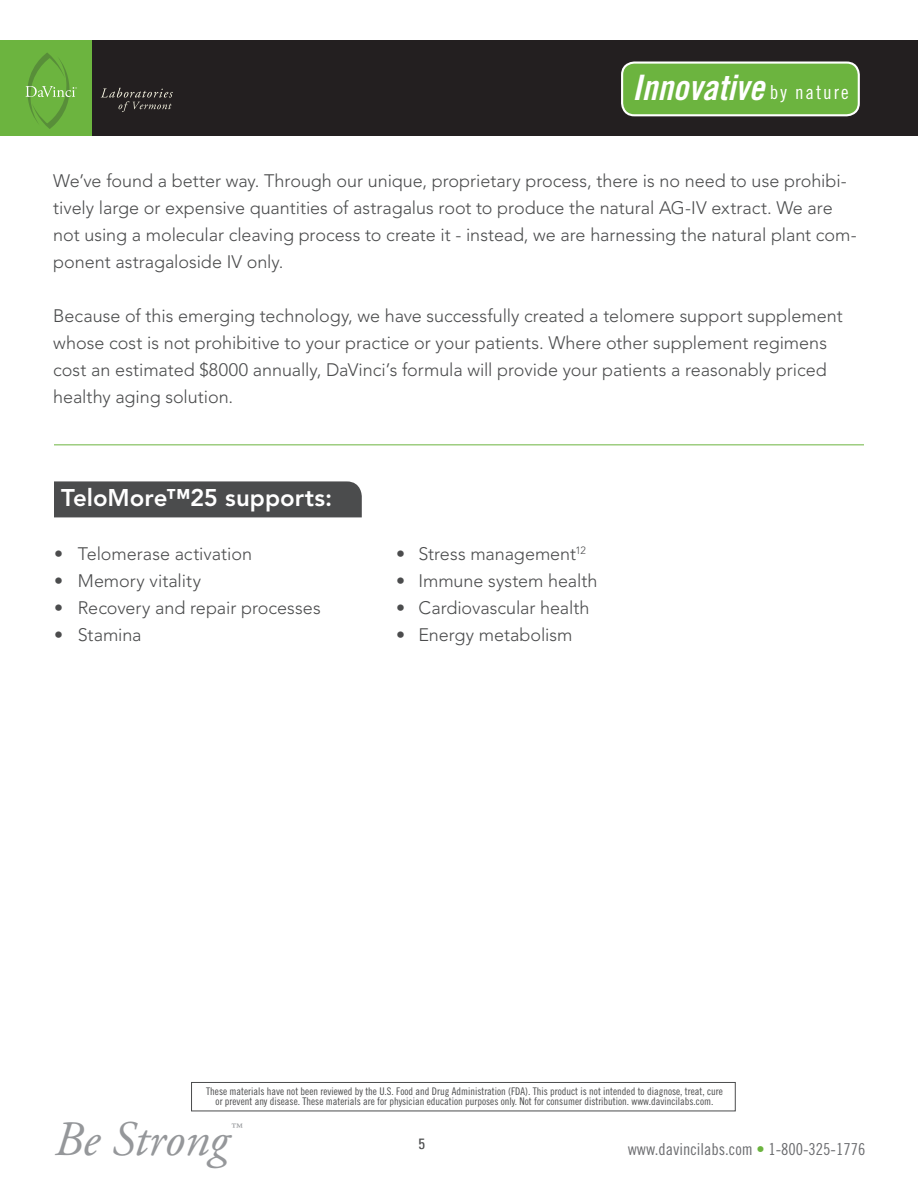
<style>
.page{position:relative;width:918px;height:1188px;background:#fff}
.page>*{position:absolute;margin:0;border:0;box-sizing:border-box;transform-origin:0 0}
.t1{font:italic 49.5px "Adobe Garamond Pro";letter-spacing:-.005em;color:#95979a}
.t2{font:35.1px "Trade Gothic Bold Cond Twenty Obl";color:#fff}
.t3{font:800 24px "Avenir";color:#fff}
.t4{font:italic 21.9px "Adobe Garamond Pro";color:#95979a}
.t5{font:300 18px/27px "Avenir";color:#4b4c4d}
.t6{font:16.5px "Trade Gothic Cond Eighteen";color:#6c6d70}
.t7{font:condensed 15px "Univers";color:#4b4c4d}
.t8{font:10.5px/10.5px "Trade Gothic Cond Eighteen";color:#4b4c4d;text-align:center}
.s1{font-family:"Trade Gothic Cond Eighteen";font-size:19.35px}
.s2{color:#6cb43f}
</style>
<div class="page">
<div style="left:54px;top:481px;width:308px;height:36px;background:#4b4c4d"></div>
<div style="left:0;top:40px;width:93px;height:96px;background:#6cb43f"></div>
<div style="left:93px;top:40px;width:825px;height:96px;background:#231f20"></div>
<svg style="left:25px;top:53px;width:52px;height:76px"></svg>
<svg style="left:101px;top:88px;width:72px;height:24px"></svg>
<div style="left:622px;top:63px;width:237px;height:52px;background:#6cb43f;border-radius:12px"></div>
<div style="left:621px;top:61px;width:239px;height:55px;border:2px solid #fff;border-radius:12px"></div>
<div style="left:191px;top:1082px;width:545px;height:29px;border:1px solid #4b4c4d"></div>
<hr style="left:54px;top:444px;width:810px;height:1px;background:#6cb43f">
<h2 class="t2" style="left:632px;top:66px;width:218px">Innovative <span class="s1">by nature</span></h2>
<p class="t5" style="left:53px;top:167px;width:805px">We’ve found a better way. Through our unique, proprietary process, there is no need to use prohibi&shy;tively large or expensive quantities of astragalus root to produce the natural AG-IV extract. We are not using a molecular cleaving process to create it - instead, we are harnessing the natural plant com&shy;ponent astragaloside IV only.</p>
<p class="t5" style="left:53px;top:302px;width:791px">Because of this emerging technology, we have successfully created a telomere support supplement whose cost is not prohibitive to your practice or your patients. Where other supplement regimens cost an estimated $8000 annually, DaVinci’s formula will provide your patients a reasonably priced healthy aging solution.</p>
<h3 class="t3" style="left:61px;top:483px;width:273px">TeloMore™25 supports:</h3>
<p class="t5" style="left:54px;top:540px;width:200px">• Telomerase activation</p>
<p class="t5" style="left:396px;top:540px;width:191px">• Stress management<sup>12</sup></p>
<p class="t5" style="left:54px;top:567px;width:149px">• Memory vitality</p>
<p class="t5" style="left:396px;top:567px;width:203px">• Immune system health</p>
<p class="t5" style="left:54px;top:594px;width:268px">• Recovery and repair processes</p>
<p class="t5" style="left:396px;top:594px;width:195px">• Cardiovascular health</p>
<p class="t5" style="left:54px;top:621px;width:89px">• Stamina</p>
<p class="t5" style="left:396px;top:621px;width:178px">• Energy metabolism</p>
<p class="t8" style="left:206px;top:1086px;width:518px">These materials have not been reviewed by the U.S. Food and Drug Administration (FDA). This product is not intended to diagnose, treat, cure or prevent any disease. These materials are for physician education purposes only. Not for consumer distribution. www.davincilabs.com.</p>
<h1 class="t1" style="left:54px;top:1109px;width:176px">Be Strong</h1>
<p class="t4" style="left:229px;top:1118px;width:14px">™</p>
<p class="t7" style="left:418px;top:1134px;width:8px">5</p>
<p class="t6" style="left:628px;top:1140px;width:239px">www.davincilabs.com <span class="s2">•</span> 1-800-325-1776</p>
</div>
